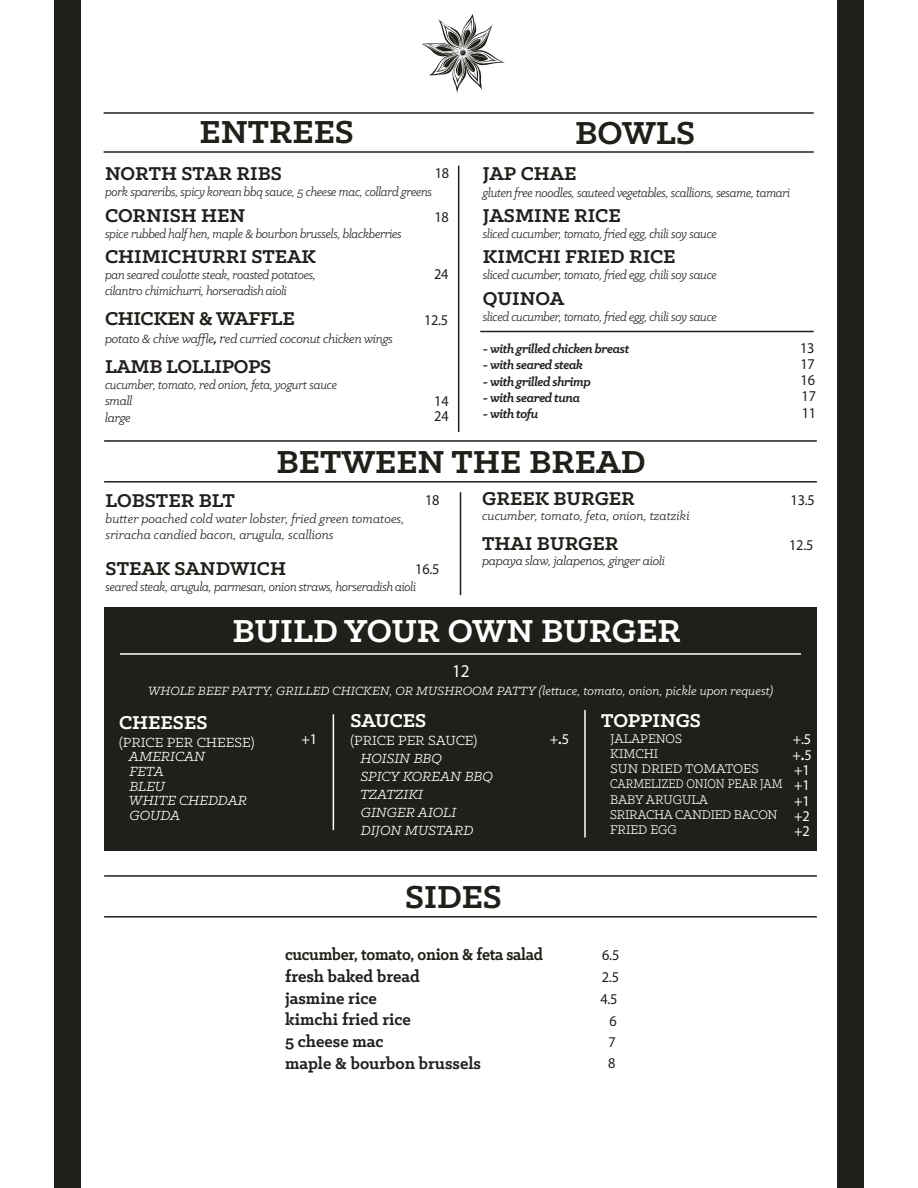
<style>
.page{position:relative;width:918px;height:1188px;background:#fff}
.page>*{position:absolute;margin:0;border:0;box-sizing:border-box;transform-origin:0 0}
.t1{font:700 36px "Klinic Slab";color:#201f1a}
.t2{font:700 36px "Klinic Slab";color:#fff}
.t3{font:700 21px "Klinic Slab";color:#231f20}
.t4{font:700 21px "Klinic Slab";color:#201f1a}
.t5{font:700 21px "Klinic Slab";color:#fff}
.t6{font:700 18px/21.8px "Klinic Slab";letter-spacing:-.015em;color:#201f1a;scale:.95 1}
.t7{font:700 18px/21.8px "Klinic Slab";color:#231f20}
.t8{font:700 18px "Gotham";color:#fff;scale:.95 1}
.t9{font:italic 15px/14.7px "Klinic Slab";color:#fff}
.t10{font:15px "Klinic Slab";color:#fff}
.t11{font:700 15px/16.2px "Gotham";letter-spacing:-.015em;color:#231f20;text-align:justify;scale:.95 1}
.t12{font:700 15px/21.9px "Gotham";color:#201f1a;text-align:justify;scale:.95 1}
.t13{font:700 15px/15.3px "Gotham";color:#fff;scale:.95 1}
.t14{font:14.25px/15.3px "Klinic Slab";color:#fff;scale:.95 1}
.t15{font:italic 13.5px/16.2px "Klinic Slab";letter-spacing:-.025em;color:#231f20;scale:.95 1}
.t16{font:italic 13.5px/16.2px "Klinic Slab";color:#201f1a}
.t17{font:italic 13.5px "Klinic Slab";letter-spacing:-.02em;color:#201f1a;scale:.95 1}
.t18{font:italic 13.5px/16.2px "Klinic Slab";letter-spacing:-.02em;color:#201f1a}
.t19{font:italic 13.5px "Klinic Slab";color:#fff}
.t20{font:italic 700 13.5px "Klinic Slab";letter-spacing:-.025em;color:#231f20}
.s1{color:#231f20}
.s2{font-weight:700;font-size:14.1px;color:#231f20}
.s3{font-size:15px}
.s4{font-size:21px}
</style>
<div class="page">
<hr style="left:104px;top:440px;width:713px;height:2px;background:#201f1a">
<hr style="left:104px;top:481px;width:713px;height:2px;background:#201f1a">
<hr style="left:104px;top:112px;width:709px;height:2px;background:#201f1a">
<svg style="left:422px;top:14px;width:83px;height:80px"></svg>
<div style="left:104px;top:607px;width:713px;height:243px;background:#201f1a"></div>
<hr style="left:120px;top:653px;width:681px;height:2px;background:#fff">
<hr style="left:333px;top:714px;width:1px;height:116px;background:#fff">
<hr style="left:460px;top:492px;width:1px;height:103px;background:#201f1a">
<div style="left:54px;top:0;width:27px;height:1188px;background:#201f1a"></div>
<div style="left:837px;top:0;width:27px;height:1188px;background:#201f1a"></div>
<hr style="left:104px;top:151px;width:709px;height:2px;background:#201f1a">
<hr style="left:458px;top:166px;width:1px;height:266px;background:#201f1a">
<hr style="left:584px;top:710px;width:2px;height:127px;background:#fff">
<hr style="left:481px;top:331px;width:332px;height:1px;background:#201f1a">
<hr style="left:104px;top:875px;width:713px;height:2px;background:#201f1a">
<hr style="left:104px;top:916px;width:713px;height:2px;background:#201f1a">
<h1 class="t1" style="left:200px;top:109px;width:156px">ENTREES</h1>
<h2 class="t3" style="left:105px;top:160px;width:178px">NORTH STAR RIBS</h2>
<p class="t15" style="left:105px;top:184px;width:346px">pork spareribs, spicy korean bbq sauce, 5 cheese mac, collard greens</p>
<h2 class="t3" style="left:105px;top:201px;width:142px">CORNISH HEN</h2>
<p class="t15" style="left:105px;top:225px;width:314px">spice rubbed half hen, maple &amp; bourbon brussels, blackberries</p>
<h2 class="t3" style="left:105px;top:243px;width:213px">CHIMICHURRI STEAK</h2>
<p class="t15" style="left:105px;top:267px;width:223px">pan seared coulotte steak, roasted potatoes, cilantro chimichurri, horseradish aioli</p>
<h2 class="t4" style="left:105px;top:305px;width:191px">CHICKEN &amp; WAFFLE</h2>
<p class="t18" style="left:105px;top:331px;width:290px"><span class="s1">potato &amp; chive waffle</span><span class="s2">,</span> <span class="s3">r</span>ed curried coconut chicken wings</p>
<h2 class="t3" style="left:105px;top:353px;width:168px">LAMB LOLLIPOPS</h2>
<p class="t15" style="left:105px;top:377px;width:246px">cucumber, tomato, red onion, feta, yogurt sauce</p>
<p class="t18" style="left:105px;top:393px;width:29px">small large</p>
<p class="t11" style="left:435px;top:165px;width:17px">18</p>
<p class="t11" style="left:434px;top:209px;width:17px">18</p>
<p class="t11" style="left:434px;top:266px;width:17px">24</p>
<p class="t11" style="left:424px;top:312px;width:27px">12.5</p>
<p class="t11" style="left:434px;top:393px;width:17px">14</p>
<p class="t11" style="left:434px;top:408px;width:17px">24</p>
<h1 class="t1" style="left:575px;top:109px;width:121px">BOWLS</h1>
<h2 class="t4" style="left:483px;top:160px;width:95px">JAP CHAE</h2>
<p class="t17" style="left:483px;top:184px;width:325px">gluten free noodles, sauteed vegetables, scallions, sesame, tamari</p>
<h2 class="t3" style="left:483px;top:202px;width:139px">JASMINE RICE</h2>
<p class="t15" style="left:483px;top:225px;width:248px">sliced cucumber, tomato, fried egg, chili soy sauce</p>
<h2 class="t3" style="left:483px;top:243px;width:194px">KIMCHI FRIED RICE</h2>
<p class="t15" style="left:483px;top:267px;width:248px">sliced cucumber, tomato, fried egg, chili soy sauce</p>
<h2 class="t3" style="left:483px;top:284px;width:83px">QUINOA</h2>
<p class="t15" style="left:483px;top:308px;width:248px">sliced cucumber, tomato, fried egg, chili soy sauce</p>
<p class="t20" style="left:483px;top:340px;width:148px">- with grilled chicken breast</p>
<p class="t20" style="left:483px;top:356px;width:102px">- with seared steak</p>
<p class="t20" style="left:483px;top:373px;width:110px">- with grilled shrimp</p>
<p class="t20" style="left:483px;top:389px;width:99px">- with seared tuna</p>
<p class="t20" style="left:483px;top:405px;width:57px">- with tofu</p>
<h1 class="t1" style="left:277px;top:438px;width:371px">BETWEEN THE BREAD</h1>
<p class="t11" style="left:800px;top:339px;width:18px">13<br>17<br>16<br>17<br>11</p>
<h2 class="t4" style="left:482px;top:485px;width:154px">GREEK BURGER</h2>
<p class="t16" style="left:482px;top:508px;width:209px">cucumber, tomato, feta, onion, tzatziki</p>
<h2 class="t4" style="left:482px;top:530px;width:138px">THAI BURGER</h2>
<p class="t18" style="left:482px;top:553px;width:185px">papaya slaw, jalapenos, ginger aioli</p>
<h2 class="t3" style="left:106px;top:487px;width:131px">LOBSTER BLT</h2>
<p class="t16" style="left:106px;top:510px;width:300px"><span class="s1">butter poached cold water lobster, f</span>ried green tomatoes, sriracha candied bacon, arugula, scallions</p>
<h2 class="t4" style="left:106px;top:555px;width:182px">STEAK SANDWICH</h2>
<p class="t17" style="left:106px;top:579px;width:329px"><span class="s1">seared steak</span>, arugula, parmesan, onion straws, horseradish aioli</p>
<p class="t11" style="left:425px;top:491px;width:17px">18</p>
<p class="t12" style="left:791px;top:489px;width:27px">13.5</p>
<p class="t12" style="left:789px;top:534px;width:27px">12.5</p>
<p class="t12" style="left:415px;top:558px;width:27px">16.5</p>
<h1 class="t2" style="left:232px;top:607px;width:450px">BUILD YOUR OWN BURGER</h1>
<h3 class="t8" style="left:452px;top:660px;width:20px">12</h3>
<p class="t19" style="left:148px;top:682px;width:627px">WHOLE BEEF PATTY, GRILLED CHICKEN, OR MUSHROOM PATTY (lettuce, tomato, onion, pickle upon request)</p>
<h2 class="t5" style="left:119px;top:708px;width:90px">CHEESES</h2>
<p class="t10" style="left:119px;top:733px;width:137px">(PRICE PER CHEESE)</p>
<p class="t9" style="left:129px;top:749px;width:120px">AMERICAN<br>FETA<br>BLEU<br>WHITE CHEDDAR<br>GOUDA</p>
<h2 class="t5" style="left:351px;top:707px;width:77px">SAUCES</h2>
<p class="t10" style="left:351px;top:731px;width:128px">(PRICE PER SAUCE)</p>
<p class="t9" style="left:360px;top:749px;width:134px;line-height:18px">HOISIN BBQ<br>SPICY KOREAN BBQ<br>TZATZIKI<br>GINGER AIOLI<br>DIJON MUSTARD</p>
<h2 class="t5" style="left:601px;top:707px;width:102px">TOPPINGS</h2>
<p class="t14" style="left:610px;top:730px;width:183px">JALAPENOS<br>KIMCHI<br>SUN DRIED TOMATOES<br>CARMELIZED ONION PEAR JAM<br>BABY ARUGULA<br>SRIRACHA CANDIED BACON<br>FRIED EGG</p>
<p class="t13" style="left:302px;top:731px;width:18px">+1</p>
<p class="t13" style="left:550px;top:731px;width:22px">+<span class="s4">.</span>5</p>
<p class="t13" style="left:792px;top:731px;width:22px">+.5 +<span class="s4">.</span>5 +1 +1 +1 +2 +2</p>
<h1 class="t1" style="left:405px;top:873px;width:98px">SIDES</h1>
<h3 class="t6" style="left:285px;top:943px;width:273px">cucumber, tomato, onion &amp; feta salad fresh baked bread<br>jasmine rice</h3>
<h3 class="t7" style="left:285px;top:1008px;width:198px">kimchi fried rice<br>5 cheese mac<br>maple &amp; bourbon brussels</h3>
<p class="t12" style="left:600px;top:944px;width:21px">6.5<br>2.5<br>4.5</p>
<p class="t11" style="left:608px;top:1011px;width:11px;line-height:20.7px">6<br>7<br>8</p>
</div>
